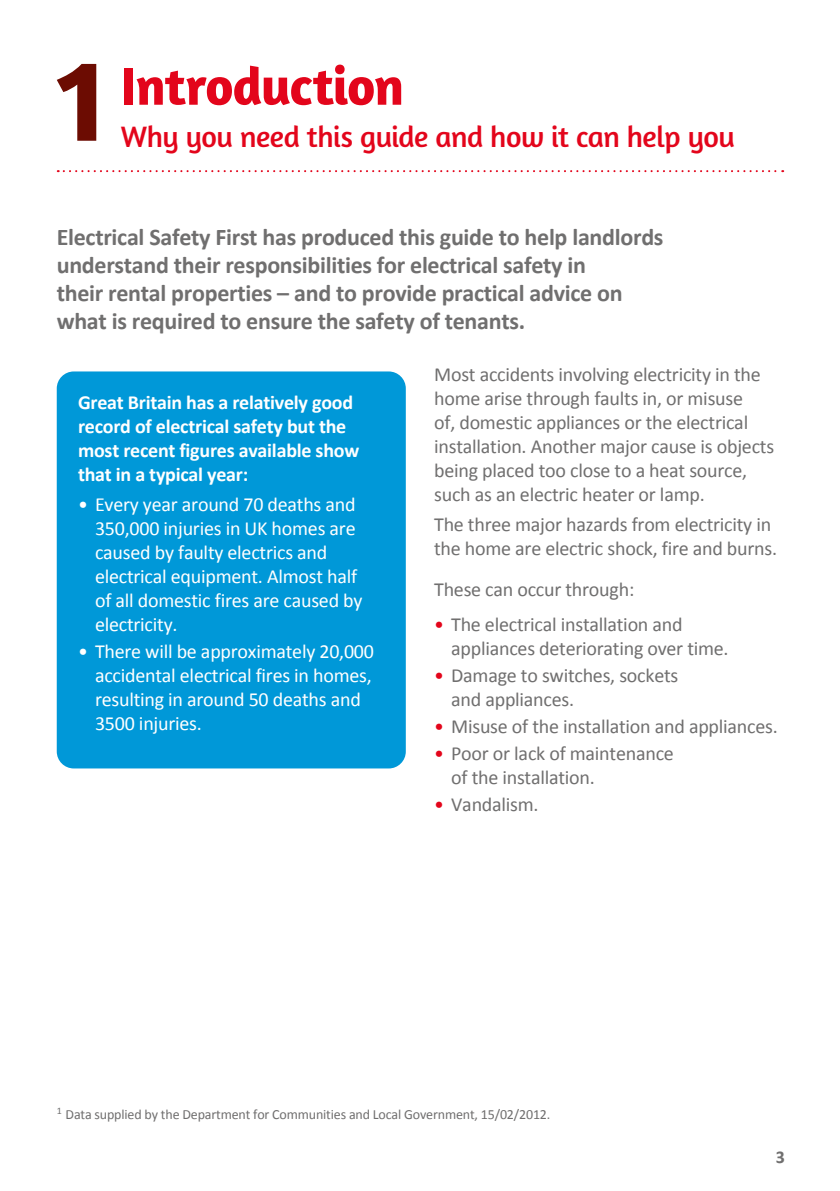
<style>
.page{position:relative;width:840px;height:1191px;background:#fff}
.page>*{position:absolute;margin:0;border:0;box-sizing:border-box;transform-origin:0 0}
.t1{font:700 120px "Amaranth";color:#6c0c02}
.t2{font:700 54px "Amaranth";letter-spacing:-.02em;color:#e3051b}
.t3{font:30px "Amaranth";letter-spacing:-.015em;color:#e3051b}
.t4{font:700 24px/28px "Calibri";letter-spacing:-.01em;color:#706f6f}
.t5{font:20px/24px "Calibri";letter-spacing:-.01em;color:#706f6f}
.t6{font:20px/24px "Calibri";letter-spacing:-.01em;color:#fff}
.t7{font:700 20px/24px "Calibri";letter-spacing:-.01em;color:#fff}
.t8{font:700 18px "Calibri";color:#706f6f}
.t9{font:14px "Calibri";letter-spacing:-.01em;color:#706f6f}
.t10{font:10px "Calibri";color:#706f6f}
.s1{color:#e3051b}
</style>
<div class="page">
<svg style="left:58px;top:170px;width:724px;height:2px"></svg>
<div style="left:57px;top:371px;width:348px;height:397px;background:#0098d8;border-radius:17px"></div>
<h1 class="t1" style="left:57px;top:24px;width:52px">1</h1>
<h2 class="t2" style="left:121px;top:52px;width:284px">Introduction</h2>
<h3 class="t3" style="left:121px;top:119px;width:615px">Why you need this guide and how it can help you</h3>
<p class="t4" style="left:57px;top:222px;width:608px">Electrical Safety First has produced this guide to help landlords understand their responsibilities for electrical safety in<br>their rental properties – and to provide practical advice on what is required to ensure the safety of tenants.</p>
<p class="t5" style="left:434px;top:362px;width:341px">Most accidents involving electricity in the home arise through faults in, or misuse<br>of, domestic appliances or the electrical installation. Another major cause is objects being placed too close to a heat source, such as an electric heater or lamp.</p>
<p class="t5" style="left:434px;top:511px;width:344px">The three major hazards from electricity in the home are electric shock, fire and burns.</p>
<p class="t5" style="left:434px;top:576px;width:201px">These can occur through:</p>
<p class="t5" style="left:451px;top:612px;width:279px;text-indent:-17px"><span class="s1">•</span> The electrical installation and appliances deteriorating over time.</p>
<p class="t5" style="left:451px;top:662px;width:228px;text-indent:-17px"><span class="s1">•</span> Damage to switches, sockets and appliances.</p>
<p class="t5" style="left:434px;top:713px;width:345px"><span class="s1">•</span> Misuse of the installation and appliances.</p>
<p class="t5" style="left:451px;top:740px;width:224px;text-indent:-17px"><span class="s1">•</span> Poor or lack of maintenance of the installation.</p>
<p class="t5" style="left:434px;top:791px;width:106px"><span class="s1">•</span> Vandalism.</p>
<p class="t7" style="left:78px;top:389px;width:282px">Great Britain has a relatively good record of electrical safety but the most recent figures available show that in a typical year:</p>
<p class="t6" style="left:95px;top:491px;width:269px;text-indent:-17px">• Every year around 70 deaths and<br>350,000 injuries in UK homes are caused by faulty electrics and electrical equipment. Almost half of all domestic fires are caused by electricity.</p>
<p class="t6" style="left:95px;top:638px;width:280px;text-indent:-17px">• There will be approximately 20,000 accidental electrical fires in homes, resulting in around 50 deaths and<br>3500 injuries.</p>
<p class="t10" style="left:57px;top:1104px;width:7px">1</p>
<p class="t9" style="left:65px;top:1105px;width:486px">Data supplied by the Department for Communities and Local Government, 15/02/2012.</p>
<p class="t8" style="left:775px;top:1146px;width:11px">3</p>
</div>
